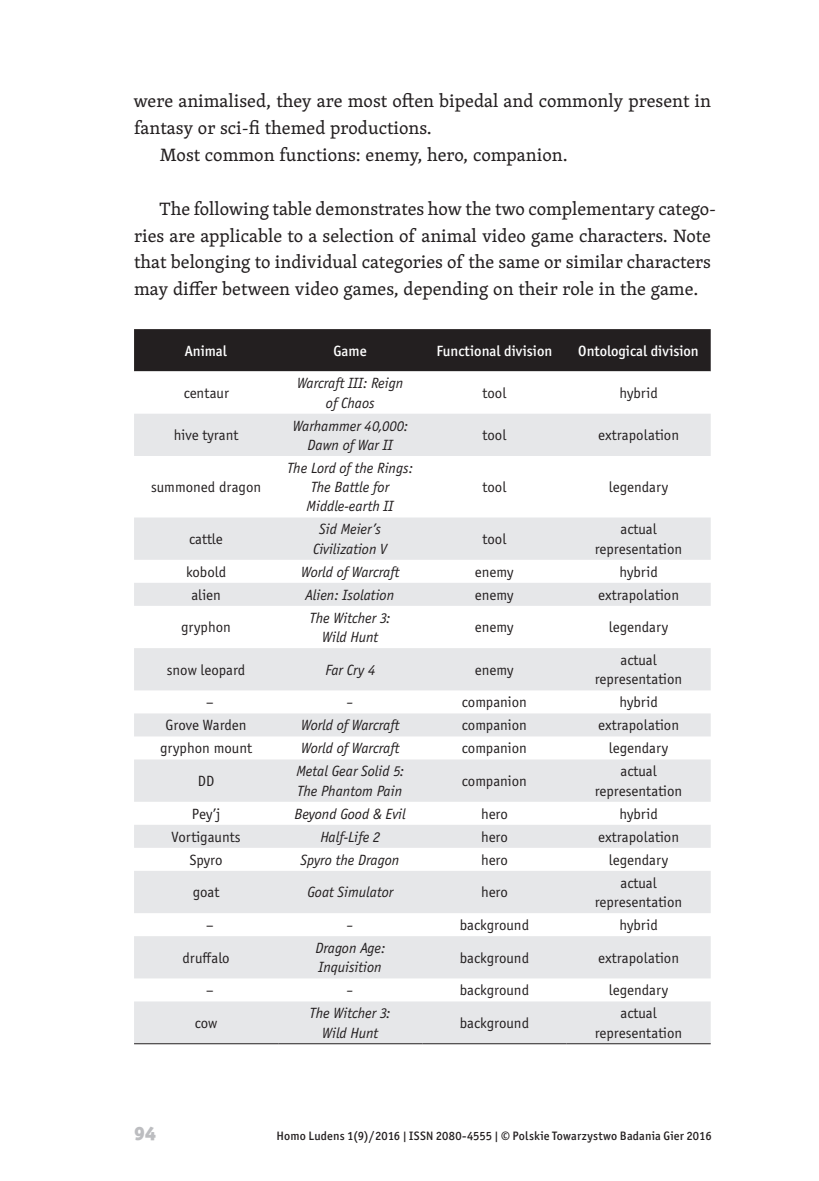
<style>
.page{position:relative;width:819px;height:1181px;background:#fff}
.page>*{position:absolute;margin:0;border:0;box-sizing:border-box;transform-origin:0 0}
.t1{font:900 19.25px "Officina Sans ITC Pro";color:#bcbdc0}
.txt_indent_en{font:18.38px/26.8px "Skolar PE";color:#231f20}
.table_txt_center{font:14.88px/19.2px "Officina Sans ITC Pro";color:#231f20;text-align:center}
.table_txt_center-2{font:italic 14.88px/19.2px "Officina Sans ITC Pro";color:#231f20;text-align:center}
.table_txt_head{font:500 14.88px "Officina Sans ITC Pro";color:#fff}
.t2{font:500 12.25px "Officina Sans ITC Pro";letter-spacing:.015em;color:#231f20}
</style>
<div class="page">
<div style="left:134px;top:329px;width:576px;height:42px;background:#231f20"></div>
<svg style="left:134px;top:414px;width:576px;height:629px;fill:#e6e7e9"></svg>
<hr style="left:134px;top:1043px;width:144px;height:1px;background:#231f20">
<hr style="left:278px;top:1043px;width:144px;height:1px;background:#231f20">
<hr style="left:422px;top:1043px;width:144px;height:1px;background:#231f20">
<hr style="left:566px;top:1043px;width:144px;height:1px;background:#231f20">
<p class="txt_indent_en" style="left:133px;top:87px;width:579px">were animalised, they are most often bipedal and commonly present in fantasy or sci-fi themed productions.</p>
<p class="txt_indent_en" style="left:160px;top:141px;width:409px">Most common functions: enemy, hero, companion.</p>
<p class="txt_indent_en" style="left:134px;top:195px;width:583px;text-indent:25px">The following table demonstrates how the two complementary catego&shy;ries are applicable to a selection of animal video game characters. Note that belonging to individual categories of the same or similar characters may differ between video games, depending on their role in the game.</p>
<p class="table_txt_head" style="left:185px;top:342px;width:44px">Animal</p>
<p class="table_txt_head" style="left:333px;top:342px;width:35px">Game</p>
<p class="table_txt_head" style="left:436px;top:342px;width:117px">Functional division</p>
<p class="table_txt_head" style="left:578px;top:342px;width:122px">Ontological division</p>
<p class="table_txt_center" style="left:184px;top:383px;width:47px">centaur</p>
<p class="table_txt_center-2" style="left:297px;top:374px;width:108px">Warcraft III: Reign of Chaos</p>
<p class="table_txt_center" style="left:482px;top:383px;width:25px">tool</p>
<p class="table_txt_center" style="left:619px;top:383px;width:40px">hybrid</p>
<p class="table_txt_center" style="left:174px;top:425px;width:66px">hive tyrant</p>
<p class="table_txt_center-2" style="left:293px;top:416px;width:117px">Warhammer 40,000:<br>Dawn of War II</p>
<p class="table_txt_center" style="left:482px;top:425px;width:25px">tool</p>
<p class="table_txt_center" style="left:598px;top:425px;width:83px">extrapolation</p>
<p class="table_txt_center" style="left:151px;top:477px;width:112px">summoned dragon</p>
<p class="table_txt_center-2" style="left:287px;top:458px;width:127px">The Lord of the Rings:<br>The Battle for<br>Middle-earth II</p>
<p class="table_txt_center" style="left:482px;top:477px;width:25px">tool</p>
<p class="table_txt_center" style="left:609px;top:477px;width:61px">legendary</p>
<p class="table_txt_center" style="left:189px;top:529px;width:35px">cattle</p>
<p class="table_txt_center-2" style="left:313px;top:520px;width:75px">Sid Meier’s<br>Civilization V</p>
<p class="table_txt_center" style="left:482px;top:529px;width:25px">tool</p>
<p class="table_txt_center" style="left:594px;top:520px;width:89px">actual representation</p>
<p class="table_txt_center" style="left:186px;top:562px;width:42px">kobold</p>
<p class="table_txt_center-2" style="left:301px;top:562px;width:100px">World of Warcraft</p>
<p class="table_txt_center" style="left:475px;top:562px;width:40px">enemy</p>
<p class="table_txt_center" style="left:619px;top:562px;width:40px">hybrid</p>
<p class="table_txt_center" style="left:191px;top:585px;width:31px">alien</p>
<p class="table_txt_center-2" style="left:305px;top:585px;width:90px">Alien: Isolation</p>
<p class="table_txt_center" style="left:475px;top:585px;width:40px">enemy</p>
<p class="table_txt_center" style="left:598px;top:585px;width:83px">extrapolation</p>
<p class="table_txt_center" style="left:181px;top:617px;width:51px">gryphon</p>
<p class="table_txt_center-2" style="left:310px;top:608px;width:82px">The Witcher 3:<br>Wild Hunt</p>
<p class="table_txt_center" style="left:475px;top:617px;width:40px">enemy</p>
<p class="table_txt_center" style="left:609px;top:617px;width:61px">legendary</p>
<p class="table_txt_center" style="left:167px;top:660px;width:80px">snow leopard</p>
<p class="table_txt_center-2" style="left:325px;top:660px;width:52px">Far Cry 4</p>
<p class="table_txt_center" style="left:475px;top:660px;width:40px">enemy</p>
<p class="table_txt_center" style="left:594px;top:650px;width:89px">actual representation</p>
<p class="table_txt_center" style="left:206px;top:692px;width:9px">–</p>
<p class="table_txt_center-2" style="left:347px;top:693px;width:8px">–</p>
<p class="table_txt_center" style="left:462px;top:692px;width:67px">companion</p>
<p class="table_txt_center" style="left:619px;top:692px;width:40px">hybrid</p>
<p class="table_txt_center" style="left:165px;top:715px;width:82px">Grove Warden</p>
<p class="table_txt_center-2" style="left:301px;top:716px;width:100px">World of Warcraft</p>
<p class="table_txt_center" style="left:462px;top:715px;width:67px">companion</p>
<p class="table_txt_center" style="left:598px;top:715px;width:83px">extrapolation</p>
<p class="table_txt_center" style="left:160px;top:738px;width:93px">gryphon mount</p>
<p class="table_txt_center-2" style="left:301px;top:739px;width:100px">World of Warcraft</p>
<p class="table_txt_center" style="left:462px;top:738px;width:67px">companion</p>
<p class="table_txt_center" style="left:609px;top:738px;width:61px">legendary</p>
<p class="table_txt_center" style="left:198px;top:771px;width:18px">DD</p>
<p class="table_txt_center-2" style="left:296px;top:762px;width:109px;text-align:left">Metal Gear Solid 5:<br>The Phantom Pain</p>
<p class="table_txt_center" style="left:462px;top:771px;width:67px">companion</p>
<p class="table_txt_center" style="left:594px;top:761px;width:89px">actual representation</p>
<p class="table_txt_center" style="left:192px;top:804px;width:30px">Pey’j</p>
<p class="table_txt_center-2" style="left:294px;top:804px;width:113px">Beyond Good &amp; Evil</p>
<p class="table_txt_center" style="left:481px;top:804px;width:28px">hero</p>
<p class="table_txt_center" style="left:619px;top:804px;width:40px">hybrid</p>
<p class="table_txt_center" style="left:172px;top:827px;width:70px">Vortigaunts</p>
<p class="table_txt_center-2" style="left:320px;top:827px;width:61px">Half-Life 2</p>
<p class="table_txt_center" style="left:481px;top:827px;width:28px">hero</p>
<p class="table_txt_center" style="left:598px;top:827px;width:83px">extrapolation</p>
<p class="table_txt_center" style="left:189px;top:850px;width:35px">Spyro</p>
<p class="table_txt_center-2" style="left:300px;top:850px;width:100px">Spyro the Dragon</p>
<p class="table_txt_center" style="left:481px;top:850px;width:28px">hero</p>
<p class="table_txt_center" style="left:609px;top:850px;width:61px">legendary</p>
<p class="table_txt_center" style="left:193px;top:882px;width:28px">goat</p>
<p class="table_txt_center-2" style="left:307px;top:883px;width:87px">Goat Simulator</p>
<p class="table_txt_center" style="left:481px;top:882px;width:28px">hero</p>
<p class="table_txt_center" style="left:594px;top:873px;width:89px">actual representation</p>
<p class="table_txt_center" style="left:206px;top:915px;width:9px">–</p>
<p class="table_txt_center-2" style="left:347px;top:915px;width:8px">–</p>
<p class="table_txt_center" style="left:460px;top:915px;width:71px">background</p>
<p class="table_txt_center" style="left:619px;top:915px;width:40px">hybrid</p>
<p class="table_txt_center" style="left:182px;top:948px;width:49px">druffalo</p>
<p class="table_txt_center-2" style="left:315px;top:938px;width:72px;text-align:left">Dragon Age:<br>Inquisition</p>
<p class="table_txt_center" style="left:460px;top:948px;width:71px">background</p>
<p class="table_txt_center" style="left:598px;top:948px;width:83px">extrapolation</p>
<p class="table_txt_center" style="left:206px;top:980px;width:9px">–</p>
<p class="table_txt_center-2" style="left:347px;top:980px;width:8px">–</p>
<p class="table_txt_center" style="left:460px;top:980px;width:71px">background</p>
<p class="table_txt_center" style="left:609px;top:980px;width:61px">legendary</p>
<p class="table_txt_center" style="left:195px;top:1013px;width:24px">cow</p>
<p class="table_txt_center-2" style="left:310px;top:1003px;width:82px">The Witcher 3:<br>Wild Hunt</p>
<p class="table_txt_center" style="left:460px;top:1013px;width:71px">background</p>
<p class="table_txt_center" style="left:594px;top:1003px;width:89px">actual representation</p>
<p class="t1" style="left:134px;top:1121px;width:24px">94</p>
<p class="t2" style="left:276px;top:1128px;width:436px">Homo Ludens 1(9)/2016 | ISSN 2080-4555 | © Polskie Towarzystwo Badania Gier 2016</p>
</div>
